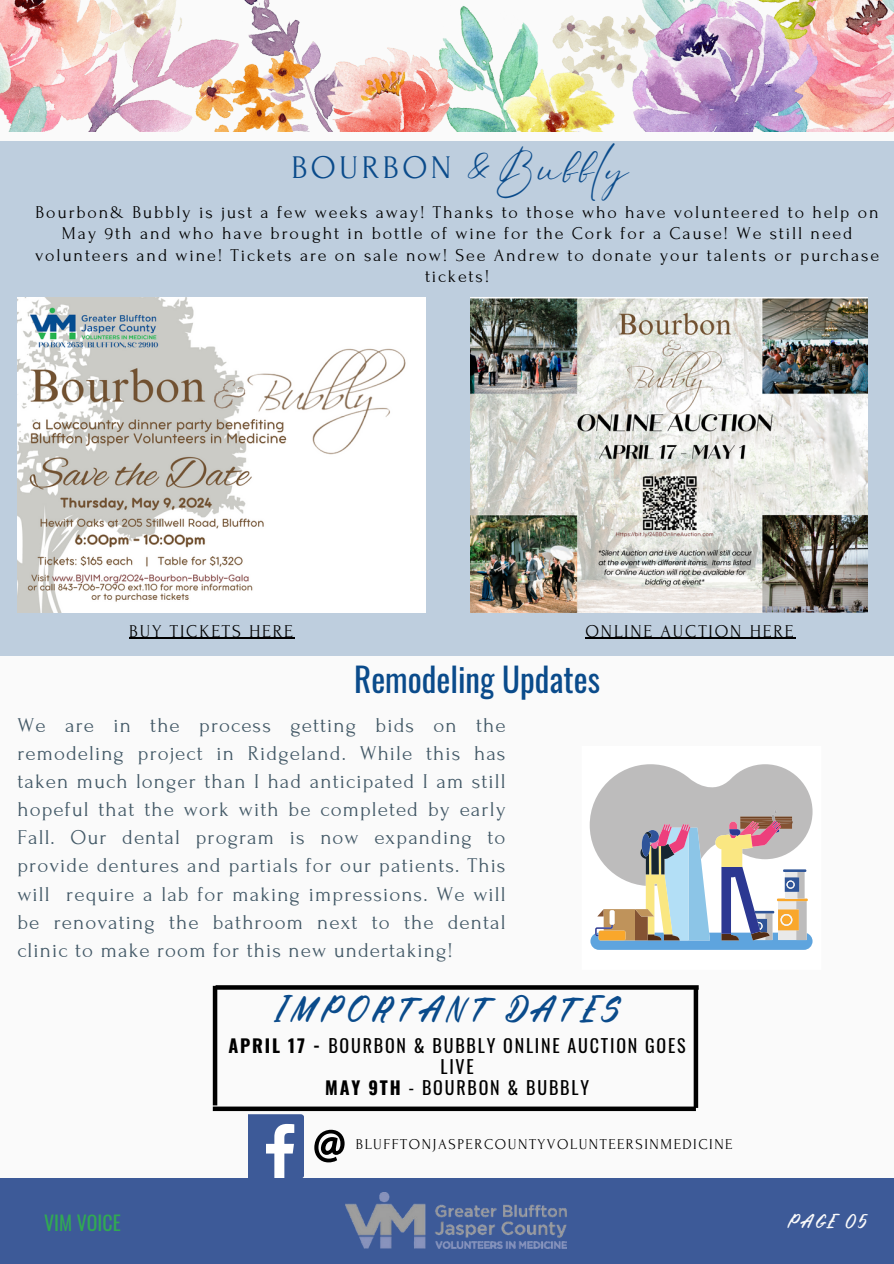
<style>
.page{position:relative;width:894px;height:1264px;background:#fff}
.page>*{position:absolute;margin:0;border:0;box-sizing:border-box;transform-origin:0 0}
.t1{font:40.95px "Eyesome Script";letter-spacing:.075em;color:#0a4b8b}
.t2{font:37.5px "Rabbits Junior";letter-spacing:.1em;color:#0a4b8b}
.t3{font:33.15px "Oswald";color:#0a4b8b}
.t4{font:33px "Forum";letter-spacing:.1em;color:#0a4b8b}
.t5{font:21px/28.2px "Forum";letter-spacing:.05em;color:#435967;text-align:justify}
.t6{font:19.8px "Oswald";color:#31a953}
.t7{font:19.8px "Rabbits Junior";letter-spacing:.1em;color:#fafafa}
.t8{font:18px/21.3px "Forum";letter-spacing:.1em;color:#000;text-align:center}
.t9{font:18px/21.3px "Oswald";letter-spacing:.1em;color:#000;text-align:center}
.t10{font:15px "Forum";letter-spacing:.1em;color:#000}
.s1{font-weight:700}
</style>
<div class="page">
<div style="left:0;top:0;width:893px;height:1263px;background:#fafafa"></div>
<div style="left:0;top:1177px;width:893px;height:86px;background:#3d5a98"></div>
<img style="left:345px;top:1192px;width:221px;height:56px">
<img style="left:0;top:0;width:893px;height:131px">
<div style="left:0;top:141px;width:893px;height:514px;background:#becede"></div>
<hr style="left:213px;top:985px;width:4px;height:120px;background:#000">
<svg style="left:215px;top:985px;width:483px;height:4px;background:#0c0c0c"></svg>
<div style="left:213px;top:1106px;width:482px;height:5px;background:#000"></div>
<div style="left:693px;top:988px;width:5px;height:119px;background:#000"></div>
<svg style="left:314px;top:1129px;width:30px;height:33px"></svg>
<svg style="left:248px;top:1114px;width:55px;height:63px"></svg>
<img style="left:17px;top:297px;width:408px;height:315px">
<img style="left:470px;top:297px;width:397px;height:315px">
<svg style="left:589px;top:764px;width:223px;height:185px"></svg>
<hr style="left:585px;top:638px;width:210px;height:1px;background:#000">
<hr style="left:129px;top:638px;width:166px;height:1px;background:#000">
<p class="t4" style="left:291px;top:150px;width:162px">BOURBON</p>
<h6 class="t1" style="left:465px;top:141px;width:164px">&amp;Bubbly</h6>
<p class="t8" style="left:36px;top:202px;width:844px">Bourbon&amp; Bubbly is just a few weeks away! Thanks to those who have volunteered to help on</p>
<p class="t8" style="left:62px;top:223px;width:791px">May 9th and who have brought in bottle of wine for the Cork for a Cause! We still need</p>
<p class="t8" style="left:35px;top:244px;width:845px">volunteers and wine! Tickets are on sale now! See Andrew to donate your talents or purchase tickets!</p>
<p class="t8" style="left:129px;top:620px;width:165px">BUY TICKETS HERE</p>
<p class="t8" style="left:585px;top:620px;width:210px">ONLINE AUCTION HERE</p>
<h1 class="t3" style="left:354px;top:653px;width:247px">Remodeling Updates</h1>
<p class="t5" style="left:17px;top:711px;width:489px">We are in the process getting bids on the remodeling project in Ridgeland. While this has taken much longer than I had anticipated I am still hopeful that the work with be completed by early Fall. Our dental program is now expanding to provide dentures and partials for our patients. This will require a lab for making impressions. We will be renovating the bathroom next to the dental clinic to make room for this new undertaking!</p>
<p class="t2" style="left:277px;top:986px;width:346px">IMPORTANT DATES</p>
<p class="t9" style="left:228px;top:1033px;width:458px"><span class="s1">APRIL 17 -</span> BOURBON &amp; BUBBLY ONLINE AUCTION GOES<br>LIVE</p>
<p class="t9" style="left:325px;top:1076px;width:265px"><span class="s1">MAY 9TH</span> - BOURBON &amp; BUBBLY</p>
<p class="t10" style="left:356px;top:1136px;width:378px">BLUFFTONJASPERCOUNTYVOLUNTEERSINMEDICINE</p>
<h3 class="t6" style="left:44px;top:1206px;width:78px">VIM VOICE</h3>
<h2 class="t7" style="left:788px;top:1208px;width:80px">PAGE 05</h2>
</div>
